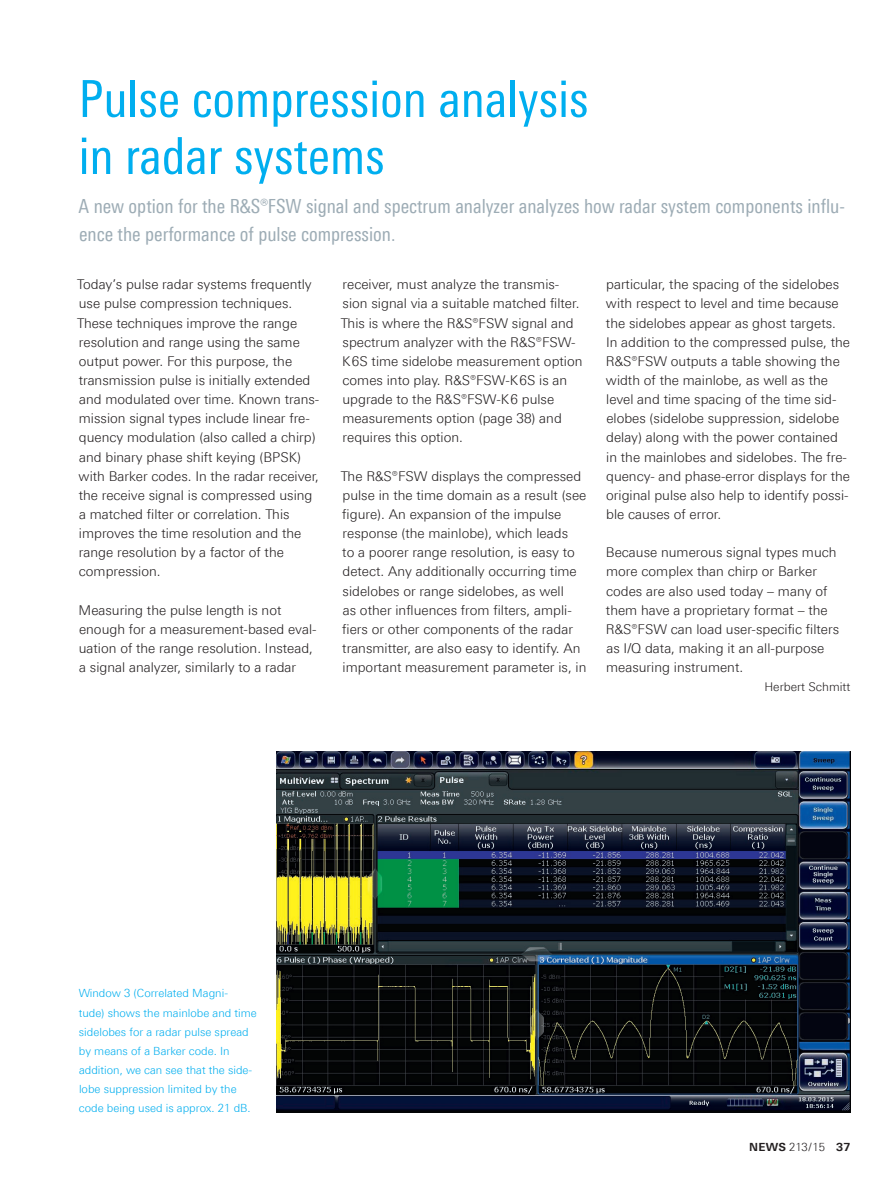
<style>
.page{position:relative;width:893px;height:1191px;background:#fff}
.page>*{position:absolute;margin:0;border:0;box-sizing:border-box;transform-origin:0 0}
._01_Titel_klein{font:51px/57px "Linotype Univers 420 Cn";color:#00aeef}
._02_Einleitung_klein{font:19.5px/28.7px "Linotype Univers 420 Cn";color:#9dacb5}
.Fließtext{font:300 13.5px/19.2px "Linotype Univers 330";color:#231f20}
.Autor{font:300 12px "Linotype Univers 330";color:#231f20}
.Bildlegende{font:300 11.25px/19.2px "Linotype Univers 330";color:#00aeef}
.t1{font:700 11.25px "Linotype Univers 630";letter-spacing:.015em;color:#231f20}
.s1{font-family:"Linotype Univers 330";font-weight:300}
</style>
<div class="page">
<img style="left:276px;top:751px;width:574px;height:361px">
<p class="_01_Titel_klein" style="left:79px;top:70px;width:511px">Pulse compression analysis in radar systems</p>
<p class="_02_Einleitung_klein" style="left:79px;top:191px;width:768px">A new option for the R&amp;S®FSW signal and spectrum analyzer analyzes how radar system components influ&shy;ence the performance of pulse compression.</p>
<p class="Fließtext" style="left:77px;top:275px;width:244px">Today’s pulse radar systems frequently use pulse compression techniques.<br>These techniques improve the range resolution and range using the same output power. For this purpose, the transmission pulse is initially extended and modulated over time. Known trans&shy;mission signal types include linear fre&shy;quency modulation (also called a chirp) and binary phase shift keying (BPSK) with Barker codes. In the radar receiver, the receive signal is compressed using a matched filter or correlation. This improves the time resolution and the range resolution by a factor of the compression.</p>
<p class="Fließtext" style="left:79px;top:600px;width:240px">Measuring the pulse length is not enough for a measurement-based eval&shy;uation of the range resolution. Instead, a signal analyzer, similarly to a radar</p>
<p class="Fließtext" style="left:606px;top:275px;width:246px">particular, the spacing of the sidelobes with respect to level and time because the sidelobes appear as ghost targets.<br>In addition to the compressed pulse, the R&amp;S®FSW outputs a table showing the width of the mainlobe, as well as the level and time spacing of the time sid&shy;elobes (sidelobe suppression, sidelobe delay) along with the power contained in the mainlobes and sidelobes. The fre&shy;quency- and phase-error displays for the original pulse also help to identify possi&shy;ble causes of error.</p>
<p class="Fließtext" style="left:606px;top:542px;width:235px">Because numerous signal types much more complex than chirp or Barker codes are also used today – many of them have a proprietary format – the R&amp;S®FSW can load user-specific filters as I/Q data, making it an all-purpose measuring instrument.</p>
<p class="Autor" style="left:764px;top:680px;width:87px">Herbert Schmitt</p>
<p class="Fließtext" style="left:341px;top:275px;width:243px">receiver, must analyze the transmis&shy;sion signal via a suitable matched filter.<br>This is where the R&amp;S®FSW signal and spectrum analyzer with the R&amp;S®FSW-K6S time sidelobe measurement option comes into play. R&amp;S®FSW-K6S is an upgrade to the R&amp;S®FSW-K6 pulse measurements option (page 38) and requires this option.</p>
<p class="Fließtext" style="left:341px;top:466px;width:247px">The R&amp;S®FSW displays the compressed pulse in the time domain as a result (see figure). An expansion of the impulse response (the mainlobe), which leads<br>to a poorer range resolution, is easy to detect. Any additionally occurring time sidelobes or range sidelobes, as well<br>as other influences from filters, ampli&shy;fiers or other components of the radar transmitter, are also easy to identify. An important measurement parameter is, in</p>
<p class="Bildlegende" style="left:79px;top:983px;width:180px">Window 3 (Correlated Magni-<br>tude) shows the mainlobe and time sidelobes for a radar pulse spread by means of a Barker code. In addition, we can see that the side&shy;lobe suppression limited by the code being used is approx. 21 dB.</p>
<p class="t1" style="left:749px;top:1139px;width:103px">NEWS <span class="s1">213/15</span> 37</p>
</div>
